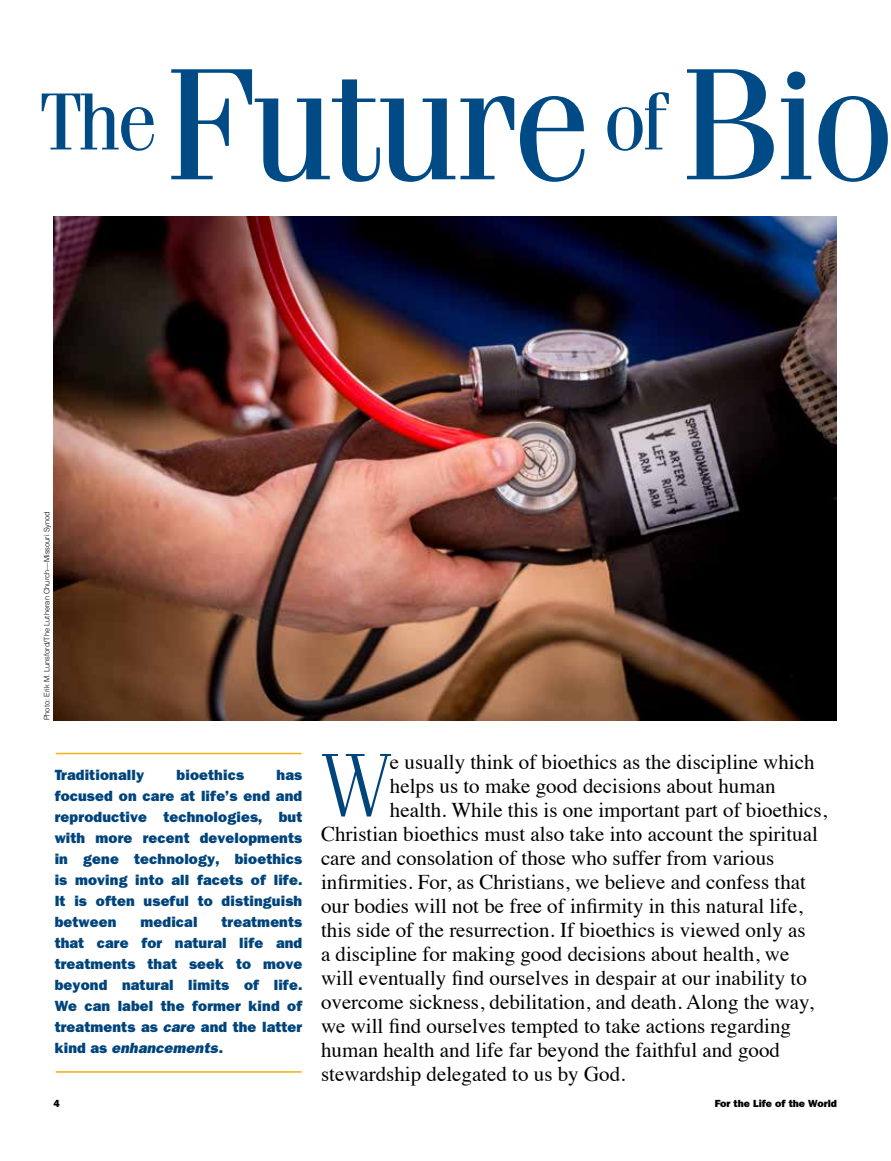
<style>
.page{position:relative;width:891px;height:1161px;background:#fff}
.page>*{position:absolute;margin:0;border:0;box-sizing:border-box;transform-origin:0 0}
.t1{font:159px "Fenice";letter-spacing:-.04em;color:#004b85}
.t2{font:300 90.3px "Fenice";color:#00447c}
.t3{font:21px "Times";color:#000}
.t4{font:800 15px/21px "Tee Franklin";letter-spacing:.01em;color:#00447c;text-align:justify}
.t5{font:800 10.5px "Tee Franklin";color:#000}
.t6{font:300 7.5px "Helvetica";color:#000}
.s1{font-style:italic}
</style>
<div class="page">
<img style="left:53px;top:216px;width:784px;height:504px">
<hr style="left:56px;top:753px;width:246px;height:1px;background:#eeb111">
<hr style="left:56px;top:1071px;width:246px;height:2px;background:#eeb111">
<h1 class="t1" style="left:40px;top:30px;width:856px"><sup>The</sup>Future <sup>of</sup> Bio</h1>
<p class="t6" style="left:42px;top:720px;width:211px;rotate:-90deg">Photo: Erik M. Lunsford/The Lutheran Church—Missouri Synod</p>
<p class="t4" style="left:55px;top:765px;width:91px">Traditionally</p>
<p class="t4" style="left:177px;top:765px;width:69px">bioethics</p>
<p class="t4" style="left:55px;top:765px;width:249px;text-indent:222px">has focused on care at life’s end and reproductive technologies, but with more recent developments in gene technology, bioethics is moving into all facets of life.<br>It is often useful to distinguish between</p>
<p class="t4" style="left:140px;top:912px;width:59px">medical</p>
<p class="t4" style="left:55px;top:912px;width:249px;text-indent:167px">treatments that care for natural life and treatments that seek to move beyond natural limits of life.<br>We can label the former kind of treatments as <span class="s1">care</span> and the latter kind as <span class="s1">enhancements</span>.</p>
<h2 class="t2" style="left:321px;top:733px;width:72px">W</h2>
<p class="t3" style="left:390px;top:742px;width:426px">e usually think of bioethics as the discipline which</p>
<p class="t3" style="left:390px;top:766px;width:387px">helps us to make good decisions about human</p>
<p class="t3" style="left:390px;top:790px;width:439px">health. While this is one important part of bioethics,</p>
<p class="t3" style="left:321px;top:814px;width:498px">Christian bioethics must also take into account the spiritual</p>
<p class="t3" style="left:321px;top:838px;width:455px">care and consolation of those who suffer from various</p>
<p class="t3" style="left:321px;top:862px;width:487px">infirmities. For, as Christians, we believe and confess that</p>
<p class="t3" style="left:321px;top:886px;width:483px">our bodies will not be free of infirmity in this natural life,</p>
<p class="t3" style="left:321px;top:910px;width:486px">this side of the resurrection. If bioethics is viewed only as</p>
<p class="t3" style="left:321px;top:934px;width:470px">a discipline for making good decisions about health, we</p>
<p class="t3" style="left:321px;top:958px;width:487px">will eventually find ourselves in despair at our inability to</p>
<p class="t3" style="left:321px;top:982px;width:494px">overcome sickness, debilitation, and death. Along the way,</p>
<p class="t3" style="left:321px;top:1006px;width:472px">we will find ourselves tempted to take actions regarding</p>
<p class="t3" style="left:321px;top:1030px;width:460px">human health and life far beyond the faithful and good</p>
<p class="t3" style="left:321px;top:1054px;width:306px">stewardship delegated to us by God.</p>
<p class="t5" style="left:53px;top:1097px;width:8px">4</p>
<p class="t5" style="left:715px;top:1097px;width:124px">For the Life of the World</p>
</div>
